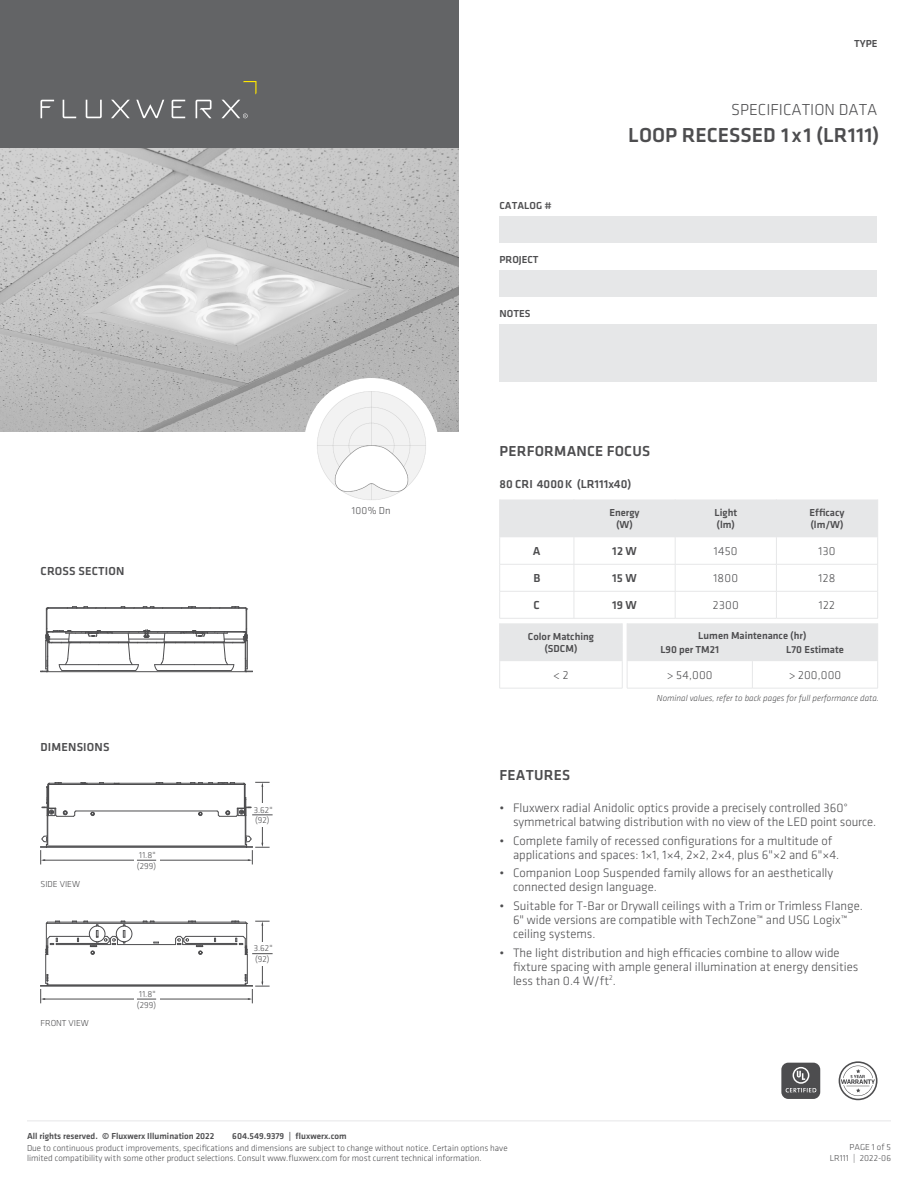
<style>
.page{position:relative;width:918px;height:1188px;background:#fff}
.page>*{position:absolute;margin:0;border:0;box-sizing:border-box;transform-origin:0 0}
.t1{font:500 21px "Klavika";letter-spacing:.005em;color:#4d4d4f}
.t2{font:300 16.5px "Klavika";color:#4d4d4f}
.t3{font:500 15px "Klavika";letter-spacing:.015em;color:#4d4d4f}
.t4{font:300 12.75px/14.1px "Klavika";color:#4d4d4f}
.t5{font:500 12px "Klavika";letter-spacing:.015em;color:#4d4d4f}
.t6{font:300 12px "Klavika";letter-spacing:.015em;color:#4d4d4f}
.t7{font:500 10.5px/11.6px "Klavika";color:#4d4d4f}
.t8{font:300 10.5px "Klavika";color:#4d4d4f}
.t9{font:300 9px/10.8px "Klavika";color:#4d4d4f}
.t10{font:500 9px "Klavika";color:#4d4d4f}
.t11{font:italic 300 9px "Klavika";color:#4d4d4f}
</style>
<div class="page">
<div style="left:0;top:0;width:459px;height:148px;background:#636466"></div>
<svg style="left:41px;top:81px;width:215px;height:38px"></svg>
<hr style="left:27px;top:1120px;width:864px;height:1px;background:#e6e7e8">
<div style="left:500px;top:216px;width:378px;height:27px;background:#e6e7e8"></div>
<div style="left:500px;top:270px;width:378px;height:27px;background:#e6e7e8"></div>
<div style="left:500px;top:324px;width:378px;height:58px;background:#e6e7e8"></div>
<svg style="left:839px;top:1061px;width:39px;height:39px"></svg>
<svg style="left:781px;top:1063px;width:39px;height:36px"></svg>
<svg style="left:40px;top:606px;width:213px;height:66px"></svg>
<img style="left:0;top:148px;width:459px;height:284px">
<hr style="left:43px;top:860px;width:207px;height:1px;background:#4d4d4f">
<hr style="left:46px;top:846px;width:201px;height:1px;background:#4d4d4f">
<hr style="left:46px;top:847px;width:201px;height:1px;background:#4d4d4f">
<hr style="left:76px;top:811px;width:141px;height:1px;background:#4d4d4f">
<hr style="left:49px;top:784px;width:195px;height:1px;background:#4d4d4f">
<hr style="left:119px;top:783px;width:125px;height:1px;background:#4d4d4f">
<svg style="left:40px;top:782px;width:80px;height:82px"></svg>
<hr style="left:56px;top:944px;width:54px;height:1px;background:#4d4d4f">
<hr style="left:56px;top:943px;width:51px;height:1px;background:#4d4d4f">
<hr style="left:50px;top:936px;width:40px;height:1px;background:#4d4d4f">
<hr style="left:186px;top:936px;width:57px;height:1px;background:#4d4d4f">
<hr style="left:186px;top:943px;width:51px;height:1px;background:#4d4d4f">
<hr style="left:183px;top:944px;width:54px;height:1px;background:#4d4d4f">
<hr style="left:117px;top:944px;width:59px;height:1px;background:#4d4d4f">
<svg style="left:175px;top:936px;width:14px;height:9px"></svg>
<hr style="left:41px;top:985px;width:211px;height:1px;background:#4d4d4f">
<hr style="left:41px;top:986px;width:211px;height:1px;background:#4d4d4f">
<hr style="left:48px;top:922px;width:197px;height:1px;background:#4d4d4f">
<hr style="left:46px;top:923px;width:201px;height:1px;background:#4d4d4f">
<svg style="left:196px;top:946px;width:8px;height:9px"></svg>
<svg style="left:143px;top:921px;width:12px;height:2px"></svg>
<svg style="left:72px;top:921px;width:60px;height:34px"></svg>
<svg style="left:188px;top:921px;width:8px;height:2px"></svg>
<hr style="left:43px;top:999px;width:207px;height:1px;background:#4d4d4f">
<svg style="left:40px;top:921px;width:20px;height:82px"></svg>
<div style="left:134px;top:852px;width:25px;height:17px;background:#fff"></div>
<svg style="left:137px;top:860px;width:19px;height:1px"></svg>
<svg style="left:190px;top:782px;width:83px;height:82px"></svg>
<div style="left:134px;top:991px;width:25px;height:17px;background:#fff"></div>
<svg style="left:137px;top:999px;width:19px;height:1px"></svg>
<svg style="left:231px;top:921px;width:42px;height:82px"></svg>
<hr style="left:500px;top:688px;width:122px;height:1px;background:#e6e7e8">
<hr style="left:627px;top:688px;width:125px;height:1px;background:#e6e7e8">
<hr style="left:752px;top:688px;width:126px;height:1px;background:#e6e7e8">
<svg style="left:499px;top:500px;width:379px;height:188px"></svg>
<div style="left:304px;top:378px;width:135px;height:135px;background:#fff;border-radius:50%"></div>
<img style="left:316px;top:390px;width:110px;height:110px">
<p class="t7" style="left:854px;top:38px;width:25px">TYPE</p>
<p class="t2" style="left:731px;top:101px;width:148px">SPECIFICATION DATA</p>
<p class="t7" style="left:500px;top:200px;width:54px">CATALOG #</p>
<p class="t7" style="left:500px;top:254px;width:41px">PROJECT</p>
<p class="t7" style="left:500px;top:308px;width:32px">NOTES</p>
<h1 class="t1" style="left:628px;top:124px;width:253px">LOOP RECESSED 1 x1 (LR111)</h1>
<p class="t5" style="left:41px;top:565px;width:85px">CROSS SECTION</p>
<p class="t5" style="left:41px;top:741px;width:70px">DIMENSIONS</p>
<p class="t9" style="left:40px;top:879px;width:41px">SIDE VIEW</p>
<p class="t9" style="left:137px;top:850px;width:21px">11.8" (299)</p>
<p class="t9" style="left:40px;top:1018px;width:50px">FRONT VIEW</p>
<p class="t9" style="left:137px;top:988px;width:21px">11.8" (299)</p>
<p class="t8" style="left:352px;top:505px;width:41px">100% Dn</p>
<p class="t9" style="left:254px;top:804px;width:20px">3.62" (92)</p>
<p class="t9" style="left:254px;top:943px;width:20px">3.62" (92)</p>
<p class="t3" style="left:500px;top:443px;width:152px">PERFORMANCE FOCUS</p>
<p class="t5" style="left:500px;top:477px;width:134px">80 CRI 4000K (LR111x40)</p>
<p class="t7" style="left:610px;top:507px;width:32px;text-align:center">Energy (W)</p>
<p class="t7" style="left:714px;top:507px;width:24px">Light (lm)</p>
<p class="t7" style="left:810px;top:507px;width:36px">Efficacy (lm/W)</p>
<p class="t5" style="left:533px;top:545px;width:9px">A</p>
<p class="t5" style="left:612px;top:545px;width:26px">12 W</p>
<p class="t6" style="left:714px;top:545px;width:25px">1450</p>
<p class="t6" style="left:819px;top:545px;width:18px">130</p>
<p class="t5" style="left:533px;top:572px;width:8px">B</p>
<p class="t5" style="left:612px;top:572px;width:26px">15 W</p>
<p class="t6" style="left:714px;top:572px;width:26px">1800</p>
<p class="t6" style="left:819px;top:572px;width:18px">128</p>
<p class="t5" style="left:534px;top:599px;width:8px">C</p>
<p class="t5" style="left:612px;top:599px;width:26px">19 W</p>
<p class="t6" style="left:713px;top:599px;width:27px">2300</p>
<p class="t6" style="left:819px;top:599px;width:18px">122</p>
<p class="t7" style="left:528px;top:631px;width:68px;text-align:center">Color Matching (SDCM)</p>
<p class="t7" style="left:660px;top:629px;width:148px;line-height:13.8px;text-indent:38px">Lumen Maintenance (hr)<br>L90 per TM21</p>
<p class="t7" style="left:786px;top:644px;width:59px">L70 Estimate</p>
<p class="t6" style="left:553px;top:669px;width:17px">&lt; 2</p>
<p class="t6" style="left:667px;top:669px;width:47px">&gt; 54,000</p>
<p class="t6" style="left:789px;top:669px;width:54px">&gt; 200,000</p>
<p class="t11" style="left:657px;top:694px;width:224px">Nominal values, refer to back pages for full performance data.</p>
<p class="t3" style="left:500px;top:767px;width:72px">FEATURES</p>
<p class="t4" style="left:513px;top:801px;width:365px;text-indent:-14px">• Fluxwerx radial Anidolic optics provide a precisely controlled 360° symmetrical batwing distribution with no view of the LED point source.</p>
<p class="t4" style="left:513px;top:834px;width:328px;text-indent:-14px">• Complete family of recessed configurations for a multitude of applications and spaces: 1×1, 1×4, 2×2, 2×4, plus 6"×2 and 6"×4.</p>
<p class="t4" style="left:513px;top:866px;width:322px;text-indent:-14px">• Companion Loop Suspended family allows for an aesthetically connected design language.</p>
<p class="t4" style="left:513px;top:899px;width:351px;text-indent:-14px">• Suitable for T-Bar or Drywall ceilings with a Trim or Trimless Flange.<br>6" wide versions are compatible with TechZone™ and USG Logix™ ceiling systems.</p>
<p class="t4" style="left:513px;top:946px;width:347px;text-indent:-14px">• The light distribution and high efficacies combine to allow wide fixture spacing with ample general illumination at energy densities less than 0.4 W/ft<sup>2</sup>.</p>
<p class="t10" style="left:27px;top:1131px;width:189px">All rights reserved. © Fluxwerx Illumination 2022</p>
<p class="t10" style="left:232px;top:1131px;width:116px">604.549.9379 | fluxwerx.com</p>
<p class="t9" style="left:27px;top:1143px;width:482px;line-height:9.9px">Due to continuous product improvements, specifications and dimensions are subject to change without notice. Certain options have limited compatibility with some other product selections. Consult www.fluxwerx.com for most current technical information.</p>
<p class="t9" style="left:830px;top:1142px;width:63px;text-align:right">PAGE 1 of 5<br>LR111 | 2022-06</p>
</div>
